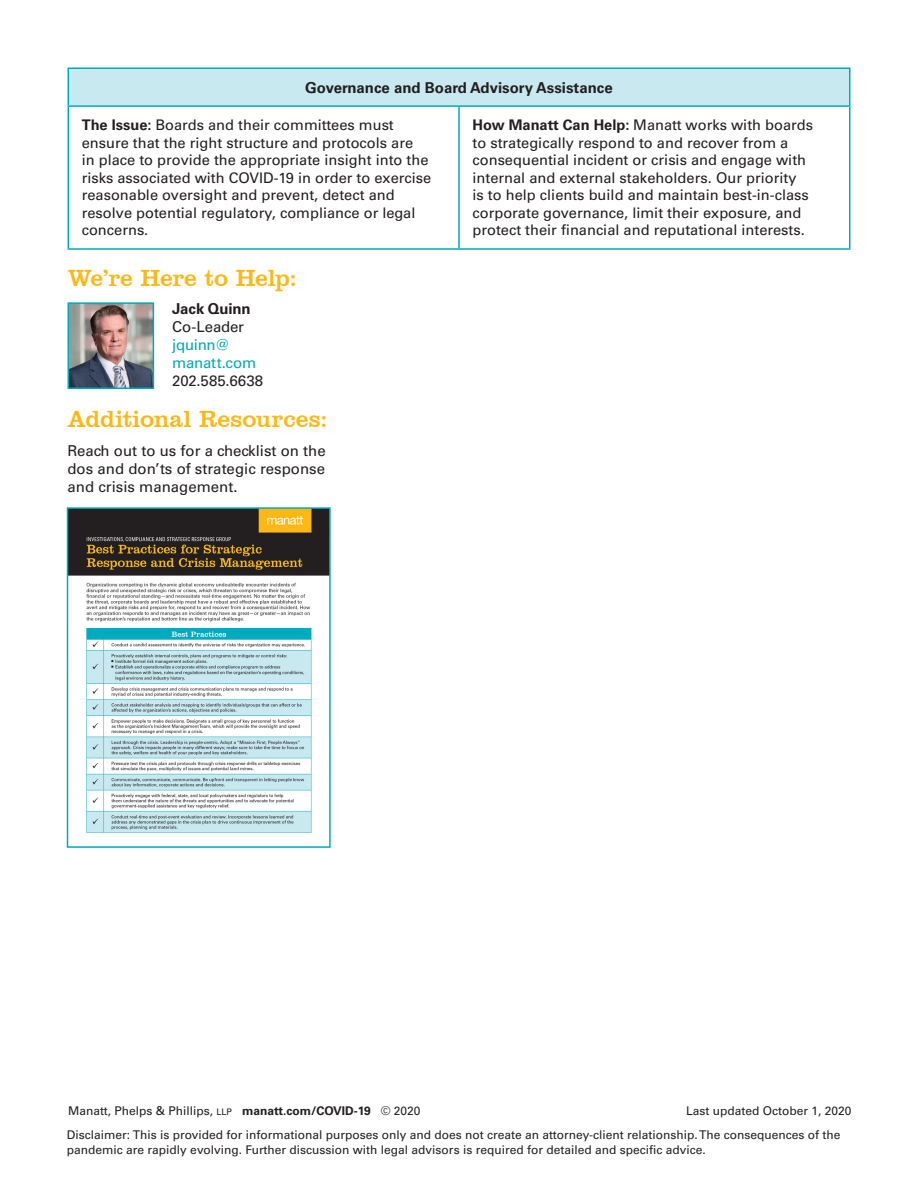
<style>
.page{position:relative;width:918px;height:1188px;background:#fff}
.page>*{position:absolute;margin:0;border:0;box-sizing:border-box;transform-origin:0 0}
.Text_1{font:24px "Clarendon BT";letter-spacing:-.005em;color:#fcb814}
.Text_1-2{font:15px/18px "Univers LT Std";color:#231f20;text-align:justify}
.Text_1-3{font:700 15px "Univers LT Std";color:#231f20}
.Text_1-4{font:15px/18px "Univers LT Std";letter-spacing:-.015em;color:#00a8b4}
.t1{font:14.7px/17.5px "Univers LT Std";color:#231f20}
.t2{font:12px/15px "Univers LT Std";color:#231f20}
.s1{font-weight:700}
.s2{font-size:9px}
</style>
<div class="page">
<div style="left:68px;top:68px;width:782px;height:38px;background:#c8e9ef"></div>
<hr style="left:68px;top:107px;width:1px;height:141px;background:#00aabe">
<hr style="left:458px;top:107px;width:2px;height:141px;background:#00aabe">
<hr style="left:849px;top:107px;width:1px;height:141px;background:#00aabe">
<hr style="left:68px;top:248px;width:391px;height:2px;background:#00aabe">
<hr style="left:459px;top:248px;width:391px;height:2px;background:#00aabe">
<hr style="left:68px;top:68px;width:391px;height:1px;background:#00aabe">
<hr style="left:68px;top:69px;width:1px;height:36px;background:#00aabe">
<hr style="left:459px;top:68px;width:391px;height:1px;background:#00aabe">
<hr style="left:849px;top:69px;width:1px;height:36px;background:#00aabe">
<hr style="left:68px;top:105px;width:391px;height:2px;background:#00aabe">
<hr style="left:459px;top:105px;width:391px;height:2px;background:#00aabe">
<img style="left:71px;top:305px;width:80px;height:81px">
<div style="left:68px;top:302px;width:86px;height:87px;border:2px solid #00aabe"></div>
<img style="left:70px;top:510px;width:258px;height:323px">
<div style="left:67px;top:507px;width:264px;height:341px;border:2px solid #00aabe"></div>
<p class="Text_1-3" style="left:305px;top:79px;width:309px">Governance and Board Advisory Assistance</p>
<p class="t1" style="left:82px;top:116px;width:351px"><span class="s1">The Issue:</span> Boards and their committees must ensure that the right structure and protocols are<br>in place to provide the appropriate insight into the risks associated with COVID-19 in order to exercise reasonable oversight and prevent, detect and resolve potential regulatory, compliance or legal concerns.</p>
<p class="t1" style="left:472px;top:116px;width:342px"><span class="s1">How Manatt Can Help:</span> Manatt works with boards to strategically respond to and recover from a consequential incident or crisis and engage with internal and external stakeholders. Our priority<br>is to help clients build and maintain best-in-class corporate governance, limit their exposure, and protect their financial and reputational interests.</p>
<p class="Text_1" style="left:68px;top:263px;width:230px">We’re Here to Help:</p>
<p class="Text_1-3" style="left:172px;top:300px;width:80px">Jack Quinn</p>
<p class="Text_1-2" style="left:172px;top:318px;width:73px">Co-Leader</p>
<p class="Text_1-4" style="left:172px;top:336px;width:86px">jquinn@ manatt.com</p>
<p class="Text_1-2" style="left:172px;top:372px;width:92px">202.585.6638</p>
<p class="Text_1" style="left:68px;top:404px;width:261px">Additional Resources:</p>
<p class="Text_1-2" style="left:68px;top:441px;width:260px">Reach out to us for a checklist on the dos and don’ts of strategic response and crisis management.</p>
<p class="t2" style="left:68px;top:1104px;width:354px">Manatt, Phelps &amp; Phillips, <span class="s2">LLP</span> <span class="s1">manatt.com/COVID-19</span> © 2020</p>
<p class="t2" style="left:686px;top:1104px;width:167px">Last updated October 1, 2020</p>
<p class="t2" style="left:67px;top:1128px;width:775px">Disclaimer: This is provided for informational purposes only and does not create an attorney-client relationship. The consequences of the pandemic are rapidly evolving. Further discussion with legal advisors is required for detailed and specific advice.</p>
</div>
